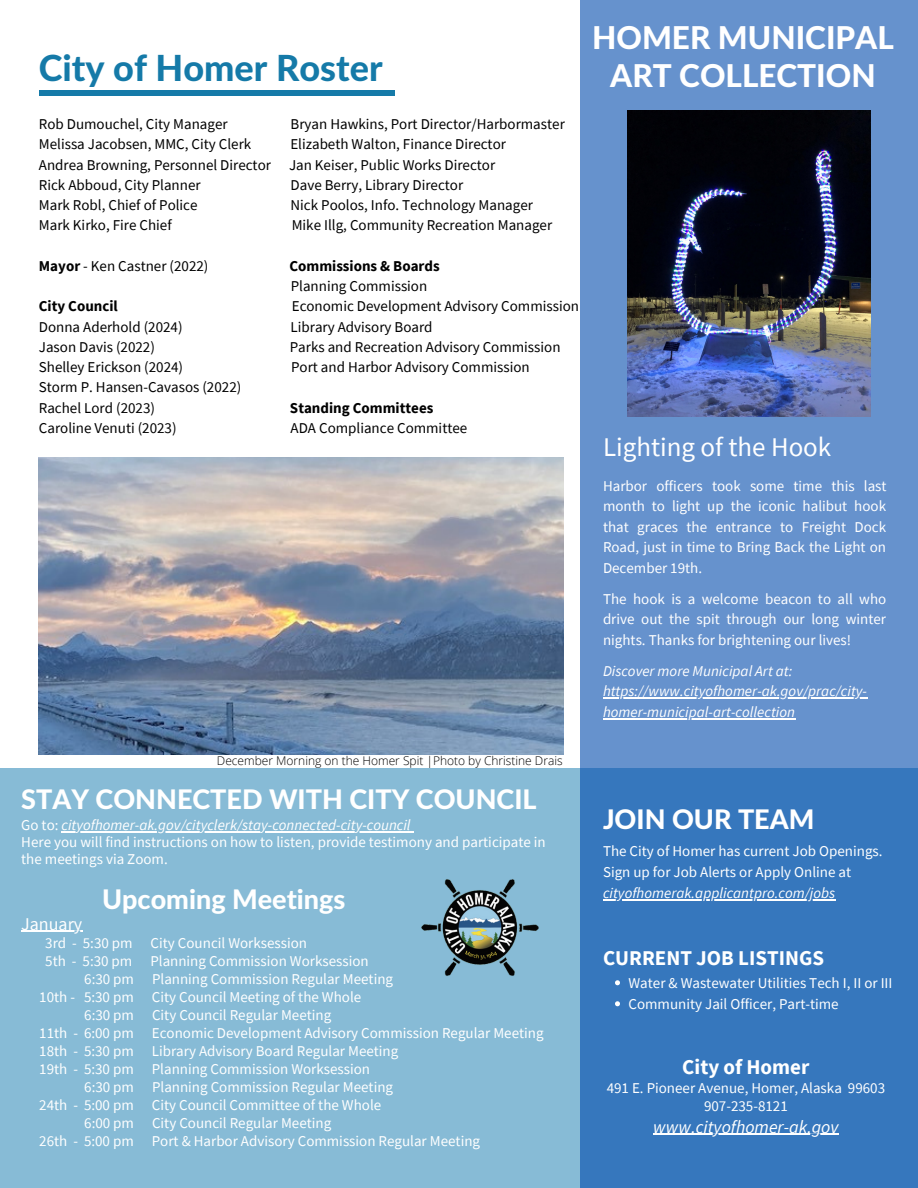
<style>
.page{position:relative;width:918px;height:1188px;background:#fff}
.page>*{position:absolute;margin:0;border:0;box-sizing:border-box;transform-origin:0 0}
.t1{font:800 36px "Lato Latin";color:#157aa8}
.t2{font:800 31.5px "Lato Latin";color:#fff}
.t3{font:800 27px "Lato Latin";color:#fff}
.t4{font:27px "Source Sans Pro";color:#fff}
.t5{font:700 21px "Source Sans Pro";color:#fff}
.t6{font:italic 18px "Source Sans Pro";color:#fff}
.t7{font:18px "Source Sans Pro";color:#fff}
.t8{font:15px/20.5px "Source Sans Pro";color:#fff;text-align:justify}
.t9{font:15px "Source Sans Pro";color:#000}
.t10{font:italic 15px/20.5px "Source Sans Pro";color:#fff}
.t11{font:700 15px "Source Sans Pro";color:#000}
.t12{font:300 12px "Open Sans";color:#000}
.s1{font-weight:700}
.s2{font-style:normal}
</style>
<div class="page">
<div style="left:0;top:768px;width:918px;height:420px;background:#87bbd6"></div>
<hr style="left:21px;top:931px;width:61px;height:1px;background:#fff">
<hr style="left:62px;top:831px;width:349px;height:1px;background:#fff">
<img style="left:421px;top:879px;width:118px;height:97px">
<svg style="left:580px;top:0;width:338px;height:1188px;fill:#6692cd"></svg>
<div style="left:39px;top:91px;width:356px;height:5px;background:#157aa8"></div>
<img style="left:627px;top:111px;width:243px;height:306px">
<img style="left:39px;top:457px;width:524px;height:297px">
<hr style="left:653px;top:1134px;width:186px;height:1px;background:#fff">
<svg style="left:615px;top:980px;width:5px;height:5px"></svg>
<svg style="left:615px;top:1001px;width:5px;height:5px"></svg>
<hr style="left:603px;top:899px;width:232px;height:2px;background:#fff">
<hr style="left:603px;top:697px;width:264px;height:2px;background:#fff">
<hr style="left:603px;top:718px;width:192px;height:1px;background:#fff">
<p class="t1" style="left:39px;top:52px;width:345px">City of Homer Roster</p>
<p class="t9" style="left:39px;top:114px;width:190px">Rob Dumouchel, City Manager</p>
<p class="t9" style="left:291px;top:114px;width:276px">Bryan Hawkins, Port Director/Harbormaster</p>
<p class="t9" style="left:39px;top:135px;width:214px">Melissa Jacobsen, MMC, City Clerk</p>
<p class="t9" style="left:290px;top:135px;width:217px">Elizabeth Walton, Finance Director</p>
<p class="t9" style="left:39px;top:155px;width:458px">Andrea Browning, Personnel Director Jan Keiser, Public Works Director</p>
<p class="t9" style="left:39px;top:175px;width:163px">Rick Abboud, City Planner</p>
<p class="t9" style="left:291px;top:175px;width:174px">Dave Berry, Library Director</p>
<p class="t9" style="left:39px;top:195px;width:160px">Mark Robl, Chief of Police</p>
<p class="t9" style="left:291px;top:195px;width:244px">Nick Poolos, Info. Technology Manager</p>
<p class="t9" style="left:39px;top:216px;width:134px">Mark Kirko, Fire Chief</p>
<p class="t9" style="left:292px;top:216px;width:262px">Mike Illg, Community Recreation Manager</p>
<p class="t9" style="left:39px;top:256px;width:171px"><span class="s1">Mayor</span> - Ken Castner (2022)</p>
<p class="t11" style="left:289px;top:256px;width:152px">Commissions &amp; Boards</p>
<p class="t9" style="left:291px;top:276px;width:138px">Planning Commission</p>
<p class="t11" style="left:39px;top:297px;width:80px">City Council</p>
<p class="t9" style="left:292px;top:297px;width:289px">Economic Development Advisory Commission</p>
<p class="t9" style="left:39px;top:317px;width:145px">Donna Aderhold (2024)</p>
<p class="t9" style="left:291px;top:317px;width:144px">Library Advisory Board</p>
<p class="t9" style="left:39px;top:337px;width:118px">Jason Davis (2022)</p>
<p class="t9" style="left:290px;top:337px;width:272px">Parks and Recreation Advisory Commission</p>
<p class="t9" style="left:39px;top:357px;width:146px">Shelley Erickson (2024)</p>
<p class="t9" style="left:291px;top:357px;width:240px">Port and Harbor Advisory Commission</p>
<p class="t9" style="left:39px;top:378px;width:204px">Storm P. Hansen-Cavasos (2022)</p>
<p class="t9" style="left:39px;top:398px;width:118px">Rachel Lord (2023)</p>
<p class="t11" style="left:290px;top:398px;width:145px">Standing Committees</p>
<p class="t9" style="left:39px;top:418px;width:139px">Caroline Venuti (2023)</p>
<p class="t9" style="left:291px;top:418px;width:178px">ADA Compliance Committee</p>
<p class="t12" style="left:217px;top:752px;width:347px">December Morning on the Homer Spit |Photo by Christine Drais</p>
<p class="t3" style="left:21px;top:787px;width:517px">STAY CONNECTED WITH CITY COUNCIL</p>
<p class="t10" style="left:21px;top:814px;width:391px"><span class="s2">Go to:</span> cityofhomer-ak.gov/cityclerk/stay-connected-city-council</p>
<p class="t8" style="left:21px;top:833px;width:526px;line-height:16.8px">Here you will find instructions on how to listen, provide testimony and participate in the meetings via Zoom.</p>
<p class="t3" style="left:102px;top:887px;width:245px">Upcoming Meetings</p>
<p class="t7" style="left:21px;top:912px;width:63px">January</p>
<p class="t8" style="left:45px;top:932px;width:263px">3rd - 5:30 pm City Council Worksession</p>
<p class="t8" style="left:45px;top:950px;width:325px">5th - 5:30 pm Planning Commission Worksession</p>
<p class="t8" style="left:84px;top:968px;width:310px">6:30 pm Planning Commission Regular Meeting</p>
<p class="t8" style="left:39px;top:986px;width:324px">10th - 5:30 pm City Council Meeting of the Whole</p>
<p class="t8" style="left:84px;top:1004px;width:249px">6:30 pm City Council Regular Meeting</p>
<p class="t8" style="left:39px;top:1022px;width:506px">11th - 6:00 pm Economic Development Advisory Commission Regular Meeting</p>
<p class="t8" style="left:39px;top:1040px;width:361px">18th - 5:30 pm Library Advisory Board Regular Meeting</p>
<p class="t8" style="left:39px;top:1058px;width:332px">19th - 5:30 pm Planning Commission Worksession</p>
<p class="t8" style="left:84px;top:1076px;width:310px">6:30 pm Planning Commission Regular Meeting</p>
<p class="t8" style="left:39px;top:1094px;width:344px">24th - 5:00 pm City Council Committee of the Whole</p>
<p class="t8" style="left:84px;top:1112px;width:249px">6:00 pm City Council Regular Meeting</p>
<p class="t8" style="left:39px;top:1130px;width:442px">26th - 5:00 pm Port &amp; Harbor Advisory Commission Regular Meeting</p>
<p class="t2" style="left:592px;top:23px;width:303px">HOMER MUNICIPAL</p>
<p class="t2" style="left:610px;top:62px;width:267px">ART COLLECTION</p>
<p class="t4" style="left:603px;top:429px;width:230px">Lighting of the Hook</p>
<p class="t8" style="left:603px;top:475px;width:285px">Harbor officers took some time this last month to light up the iconic halibut hook that graces the entrance to Freight Dock Road, just in time to Bring Back the Light on December 19th.</p>
<p class="t8" style="left:603px;top:588px;width:285px">The hook is a welcome beacon to all who drive out the spit through our long winter nights. Thanks for brightening our lives!</p>
<p class="t10" style="left:603px;top:660px;width:191px">Discover more Municipal Art at:</p>
<p class="t10" style="left:603px;top:681px;width:266px">https://www.cityofhomer-ak.gov/prac/city&shy;homer-municipal-art-collection</p>
<p class="t3" style="left:603px;top:808px;width:213px">JOIN OUR TEAM</p>
<p class="t8" style="left:603px;top:841px;width:281px">The City of Homer has current Job Openings.</p>
<p class="t8" style="left:603px;top:862px;width:250px">Sign up for Job Alerts or Apply Online at</p>
<p class="t10" style="left:603px;top:883px;width:234px">cityofhomerak.applicantpro.com/jobs</p>
<p class="t5" style="left:603px;top:944px;width:223px">CURRENT JOB LISTINGS</p>
<p class="t8" style="left:629px;top:972px;width:266px">Water &amp; Wastewater Utilities Tech I, II or III</p>
<p class="t8" style="left:629px;top:993px;width:212px">Community Jail Officer, Part-time</p>
<p class="t5" style="left:682px;top:1054px;width:129px">City of Homer</p>
<p class="t8" style="left:607px;top:1078px;width:280px">491 E. Pioneer Avenue, Homer, Alaska 99603</p>
<p class="t8" style="left:704px;top:1096px;width:85px">907-235-8121</p>
<p class="t6" style="left:653px;top:1115px;width:187px">www.cityofhomer-ak.gov</p>
</div>
